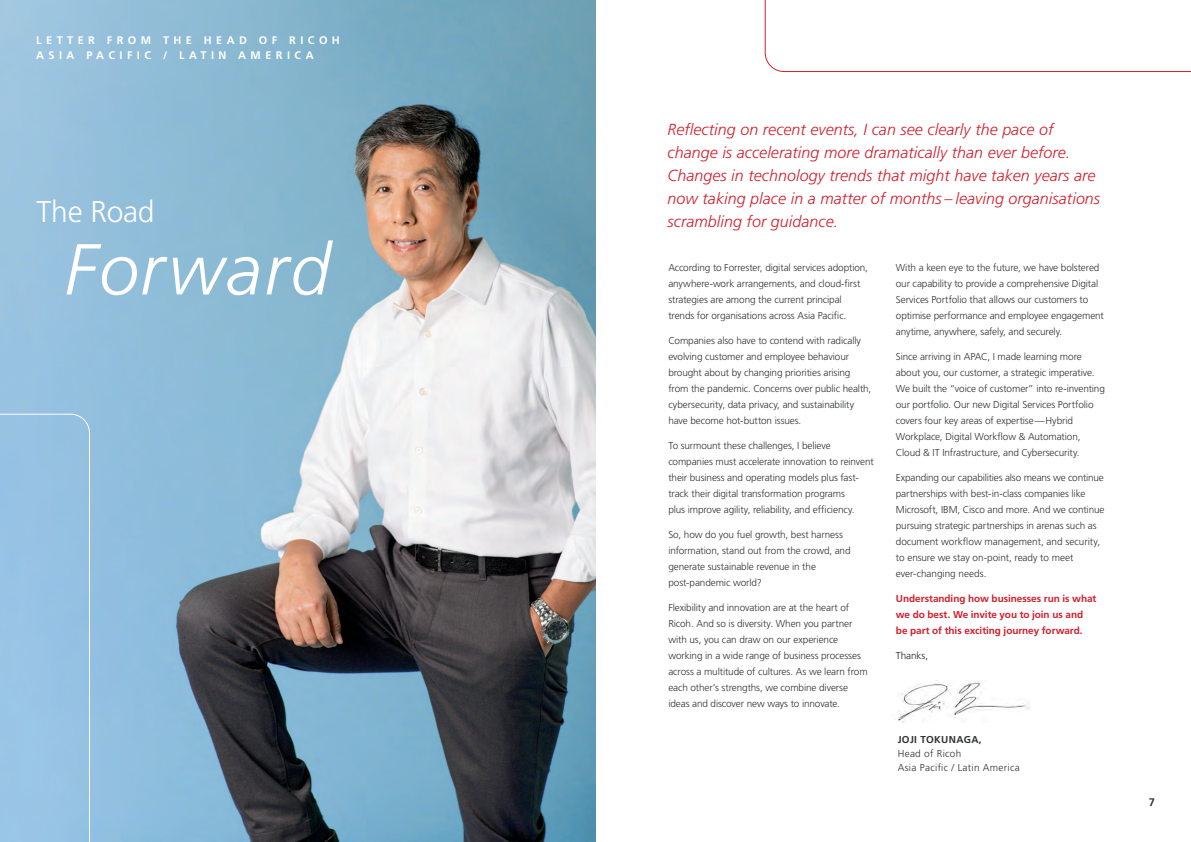
<style>
.page{position:relative;width:1191px;height:842px;background:#fff}
.page>*{position:absolute;margin:0;border:0;box-sizing:border-box;transform-origin:0 0}
.t1{font:italic 300 72px "Frutiger LT Std";letter-spacing:.03em;color:#fff}
.t2{font:300 30px "Frutiger LT Std";letter-spacing:-.01em;color:#fff}
.t3{font:italic 300 16px/23px "Frutiger LT Std";letter-spacing:.005em;color:#d1202d}
.t4{font:700 11px/15px "Frutiger LT Std";letter-spacing:.4em;color:#fff}
.t5{font:700 11px "Frutiger LT Std";color:#313232}
.t6{font:300 10px/16px "Frutiger LT Std";letter-spacing:-.01em;color:#313232}
.t7{font:700 10px/16px "Frutiger LT Std";letter-spacing:-.005em;color:#d1202d}
.t8{font:300 10px/14px "Frutiger LT Std";letter-spacing:.03em;color:#313232}
.t9{font:700 10px "Frutiger LT Std";letter-spacing:.03em;color:#313232}
.t10{font:300 10px "Frutiger LT Std";letter-spacing:-.015em;color:#231f20}
</style>
<div class="page">
<img style="left:0;top:0;width:595px;height:842px">
<svg style="left:764px;top:0;width:427px;height:72px"></svg>
<img style="left:898px;top:680px;width:131px;height:42px">
<div style="left:0;top:413px;width:90px;height:429px;background:#98c2e4"></div>
<p class="t4" style="left:36px;top:33px;width:305px">LETTER FROM THE HEAD OF RICOH<br>ASIA PACIFIC / LATIN AMERICA</p>
<p class="t2" style="left:37px;top:195px;width:119px">The Road</p>
<p class="t1" style="left:65px;top:228px;width:268px">Forward</p>
<p class="t3" style="left:667px;top:118px;width:434px">Reflecting on recent events, I can see clearly the pace of change is accelerating more dramatically than ever before.<br>Changes in technology trends that might have taken years are now taking place in a matter of months – leaving organisations scrambling for guidance.</p>
<p class="t6" style="left:668px;top:259px;width:201px">According to Forrester, digital services adoption, anywhere-work arrangements, and cloud-first strategies are among the current principal trends for organisations across Asia Pacific.</p>
<p class="t6" style="left:668px;top:332px;width:204px">Companies also have to contend with radically evolving customer and employee behaviour brought about by changing priorities arising from the pandemic. Concerns over public health, cybersecurity, data privacy, and sustainability have become hot-button issues.</p>
<p class="t6" style="left:668px;top:437px;width:207px">To surmount these challenges, I believe companies must accelerate innovation to reinvent their business and operating models plus fast&shy;track their digital transformation programs<br>plus improve agility, reliability, and efficiency.</p>
<p class="t6" style="left:668px;top:526px;width:184px">So, how do you fuel growth, best harness information, stand out from the crowd, and generate sustainable revenue in the post-pandemic world?</p>
<p class="t6" style="left:668px;top:599px;width:201px">Flexibility and innovation are at the heart of Ricoh. And so is diversity. When you partner with us, you can draw on our experience working in a wide range of business processes across a multitude of cultures. As we learn from each other’s strengths, we combine diverse ideas and discover new ways to innovate.</p>
<p class="t6" style="left:896px;top:259px;width:210px">With a keen eye to the future, we have bolstered our capability to provide a comprehensive Digital Services Portfolio that allows our customers to optimise performance and employee engagement anytime, anywhere, safely, and securely.</p>
<p class="t6" style="left:896px;top:348px;width:211px">Since arriving in APAC, I made learning more about you, our customer, a strategic imperative.<br>We built the “voice of customer” into re-inventing our portfolio. Our new Digital Services Portfolio covers four key areas of expertise—Hybrid Workplace, Digital Workflow &amp; Automation, Cloud &amp; IT Infrastructure, and Cybersecurity.</p>
<p class="t6" style="left:896px;top:469px;width:210px">Expanding our capabilities also means we continue partnerships with best-in-class companies like Microsoft, IBM, Cisco and more. And we continue pursuing strategic partnerships in arenas such as document workflow management, and security, to ensure we stay on-point, ready to meet ever-changing needs.</p>
<p class="t7" style="left:896px;top:590px;width:202px">Understanding how businesses run is what we do best. We invite you to join us and be part of this exciting journey forward.</p>
<p class="t10" style="left:896px;top:650px;width:34px">Thanks,</p>
<p class="t9" style="left:897px;top:734px;width:85px">JOJI TOKUNAGA,</p>
<p class="t8" style="left:897px;top:747px;width:123px">Head of Ricoh<br>Asia Pacific / Latin America</p>
<p class="t5" style="left:1148px;top:796px;width:8px">7</p>
</div>
